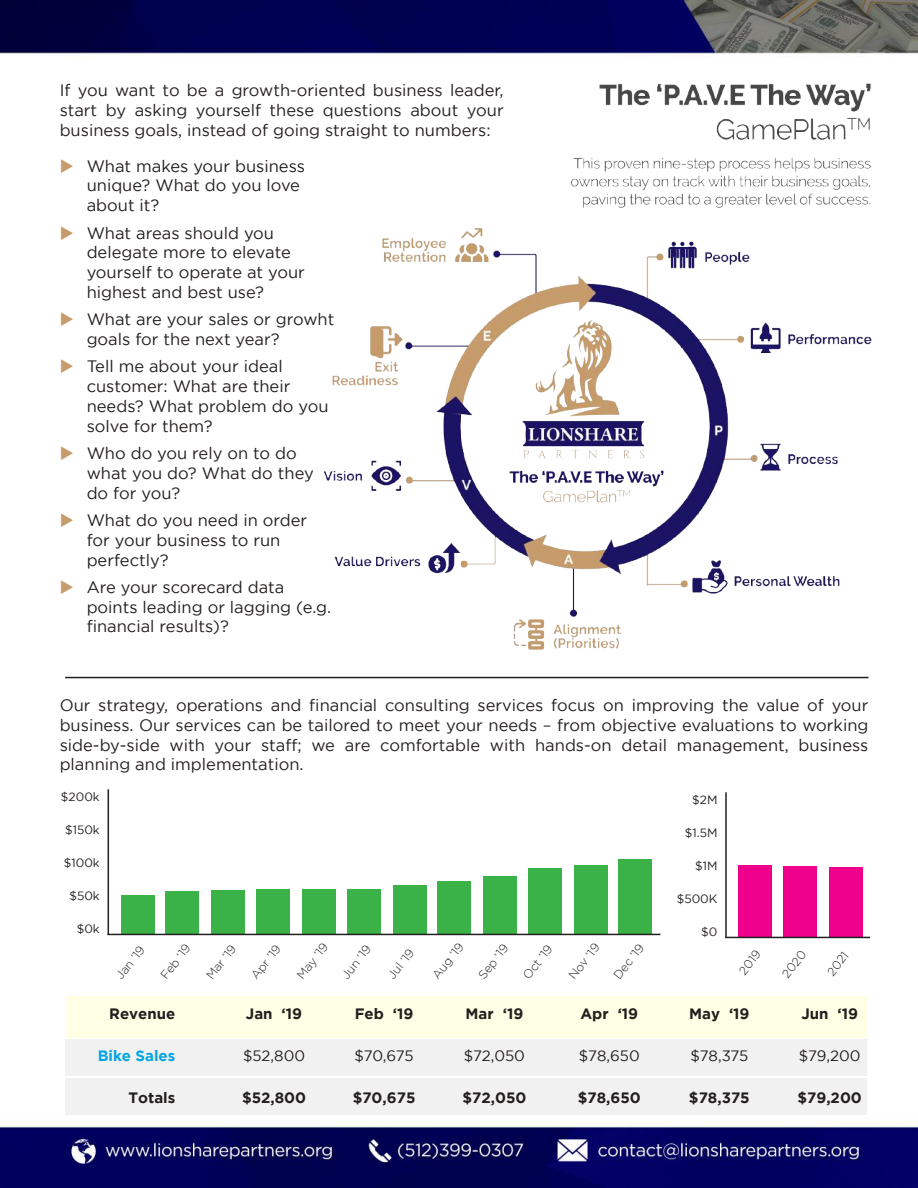
<style>
.page{position:relative;width:918px;height:1188px;background:#fff}
.page>*{position:absolute;margin:0;border:0;box-sizing:border-box;transform-origin:0 0}
.t1{font:16.5px/19.8px "Gotham";color:#241f1f}
.t2{font:700 15px "Gotham";color:#241f1f}
.t3{font:15px "Gotham";letter-spacing:-.01em;color:#241f1f}
.t4{font:700 15px "Gotham";color:#00aeef}
.t5{font:300 12px "Gotham";color:#241f1f}
.t6{font:12px "Gotham";color:#241f1f}
</style>
<div class="page">
<img style="left:0;top:0;width:918px;height:1188px">
<img style="left:249px;top:78px;width:629px;height:577px">
<hr style="left:65px;top:677px;width:803px;height:1px;background:#241f1f">
<div style="left:121px;top:895px;width:34px;height:39px;background:#3ab247"></div>
<div style="left:166px;top:891px;width:33px;height:43px;background:#3ab247"></div>
<div style="left:212px;top:890px;width:33px;height:44px;background:#3ab247"></div>
<div style="left:256px;top:889px;width:34px;height:45px;background:#3ab247"></div>
<div style="left:302px;top:889px;width:34px;height:45px;background:#3ab247"></div>
<div style="left:347px;top:889px;width:33px;height:45px;background:#3ab247"></div>
<div style="left:393px;top:885px;width:33px;height:49px;background:#3ab247"></div>
<div style="left:437px;top:881px;width:34px;height:53px;background:#3ab247"></div>
<div style="left:483px;top:876px;width:34px;height:58px;background:#3ab247"></div>
<div style="left:528px;top:868px;width:34px;height:66px;background:#3ab247"></div>
<div style="left:574px;top:865px;width:34px;height:69px;background:#3ab247"></div>
<div style="left:619px;top:859px;width:33px;height:75px;background:#3ab247"></div>
<hr style="left:107px;top:934px;width:553px;height:1px;background:#241f1f">
<hr style="left:108px;top:789px;width:1px;height:145px;background:#241f1f">
<div style="left:739px;top:865px;width:33px;height:72px;background:#ee008c"></div>
<div style="left:783px;top:866px;width:34px;height:71px;background:#ee008c"></div>
<div style="left:829px;top:867px;width:34px;height:70px;background:#ee008c"></div>
<hr style="left:725px;top:937px;width:145px;height:1px;background:#241f1f">
<hr style="left:725px;top:792px;width:2px;height:145px;background:#241f1f">
<div style="left:66px;top:996px;width:802px;height:41px;background:#ffffe5"></div>
<div style="left:65px;top:1039px;width:802px;height:37px;background:#f2f1f1"></div>
<div style="left:65px;top:1078px;width:802px;height:37px;background:#f2f1f1"></div>
<svg style="left:61px;top:159px;width:12px;height:14px"></svg>
<svg style="left:61px;top:225px;width:12px;height:14px"></svg>
<svg style="left:61px;top:312px;width:12px;height:14px"></svg>
<svg style="left:61px;top:359px;width:12px;height:14px"></svg>
<svg style="left:61px;top:446px;width:12px;height:14px"></svg>
<svg style="left:61px;top:513px;width:12px;height:14px"></svg>
<svg style="left:61px;top:580px;width:12px;height:14px"></svg>
<p class="t1" style="left:60px;top:80px;width:446px;text-align:justify">If you want to be a growth-oriented business leader, start by asking yourself these questions about your business goals, instead of going straight to numbers:</p>
<p class="t1" style="left:87px;top:156px;width:220px">What makes your business unique? What do you love about it?</p>
<p class="t1" style="left:87px;top:223px;width:220px">What areas should you delegate more to elevate yourself to operate at your highest and best use?</p>
<p class="t1" style="left:87px;top:309px;width:249px">What are your sales or growht goals for the next year?</p>
<p class="t1" style="left:87px;top:356px;width:243px">Tell me about your ideal customer: What are their needs? What problem do you solve for them?</p>
<p class="t1" style="left:87px;top:443px;width:229px">Who do you rely on to do what you do? What do they do for you?</p>
<p class="t1" style="left:87px;top:510px;width:222px">What do you need in order for your business to run perfectly?</p>
<p class="t1" style="left:87px;top:577px;width:246px">Are your scorecard data points leading or lagging (e.g. financial results)?</p>
<p class="t1" style="left:60px;top:695px;width:810px;text-align:justify">Our strategy, operations and financial consulting services focus on improving the value of your business. Our services can be tailored to meet your needs – from objective evaluations to working side-by-side with your staff; we are comfortable with hands-on detail management, business planning and implementation.</p>
<p class="t6" style="left:61px;top:790px;width:40px">$200k</p>
<p class="t6" style="left:65px;top:823px;width:36px">$150k</p>
<p class="t6" style="left:64px;top:856px;width:37px">$100k</p>
<p class="t6" style="left:69px;top:889px;width:32px">$50k</p>
<p class="t6" style="left:77px;top:922px;width:25px">$0k</p>
<p class="t5" style="left:113px;top:974px;width:40px;rotate:-52deg">Jan ‘19</p>
<p class="t5" style="left:158px;top:974px;width:42px;rotate:-52deg">Feb ‘19</p>
<p class="t5" style="left:204px;top:974px;width:42px;rotate:-52deg">Mar ‘19</p>
<p class="t5" style="left:248px;top:974px;width:42px;rotate:-52deg">Apr ‘19</p>
<p class="t5" style="left:294px;top:974px;width:44px;rotate:-52deg">May ‘19</p>
<p class="t5" style="left:339px;top:974px;width:41px;rotate:-52deg">Jun ‘19</p>
<p class="t5" style="left:385px;top:974px;width:37px;rotate:-52deg">Jul ‘19</p>
<p class="t5" style="left:430px;top:974px;width:44px;rotate:-52deg">Aug ‘19</p>
<p class="t5" style="left:476px;top:974px;width:42px;rotate:-52deg">Sep ‘19</p>
<p class="t5" style="left:520px;top:974px;width:41px;rotate:-52deg">Oct ‘19</p>
<p class="t5" style="left:566px;top:974px;width:43px;rotate:-52deg">Nov ‘19</p>
<p class="t5" style="left:611px;top:974px;width:43px;rotate:-52deg">Dec ‘19</p>
<p class="t2" style="left:109px;top:1005px;width:68px">Revenue</p>
<p class="t4" style="left:98px;top:1047px;width:79px">Bike Sales</p>
<p class="t2" style="left:129px;top:1089px;width:48px">Totals</p>
<p class="t2" style="left:246px;top:1005px;width:58px">Jan ‘19</p>
<p class="t3" style="left:243px;top:1047px;width:64px">$52,800</p>
<p class="t2" style="left:242px;top:1089px;width:66px">$52,800</p>
<p class="t2" style="left:355px;top:1005px;width:60px">Feb ‘19</p>
<p class="t3" style="left:354px;top:1047px;width:61px">$70,675</p>
<p class="t2" style="left:353px;top:1089px;width:64px">$70,675</p>
<p class="t2" style="left:466px;top:1005px;width:59px">Mar ‘19</p>
<p class="t3" style="left:464px;top:1047px;width:63px">$72,050</p>
<p class="t2" style="left:462px;top:1089px;width:65px">$72,050</p>
<p class="t2" style="left:580px;top:1005px;width:59px">Apr ‘19</p>
<p class="t3" style="left:579px;top:1047px;width:62px">$78,650</p>
<p class="t2" style="left:578px;top:1089px;width:65px">$78,650</p>
<p class="t6" style="left:692px;top:793px;width:27px">$2M</p>
<p class="t6" style="left:685px;top:826px;width:34px">$1.5M</p>
<p class="t6" style="left:695px;top:859px;width:24px">$1M</p>
<p class="t6" style="left:677px;top:892px;width:42px">$500K</p>
<p class="t6" style="left:701px;top:925px;width:18px">$0</p>
<p class="t5" style="left:736px;top:969px;width:29px;rotate:-52deg">2019</p>
<p class="t5" style="left:779px;top:972px;width:33px;rotate:-52deg">2020</p>
<p class="t5" style="left:825px;top:970px;width:28px;rotate:-52deg">2021</p>
<p class="t2" style="left:689px;top:1005px;width:62px">May ‘19</p>
<p class="t3" style="left:690px;top:1047px;width:59px">$78,375</p>
<p class="t2" style="left:689px;top:1089px;width:62px">$78,375</p>
<p class="t2" style="left:801px;top:1005px;width:58px">Jun ‘19</p>
<p class="t3" style="left:799px;top:1047px;width:63px">$79,200</p>
<p class="t2" style="left:797px;top:1089px;width:66px">$79,200</p>
</div>
